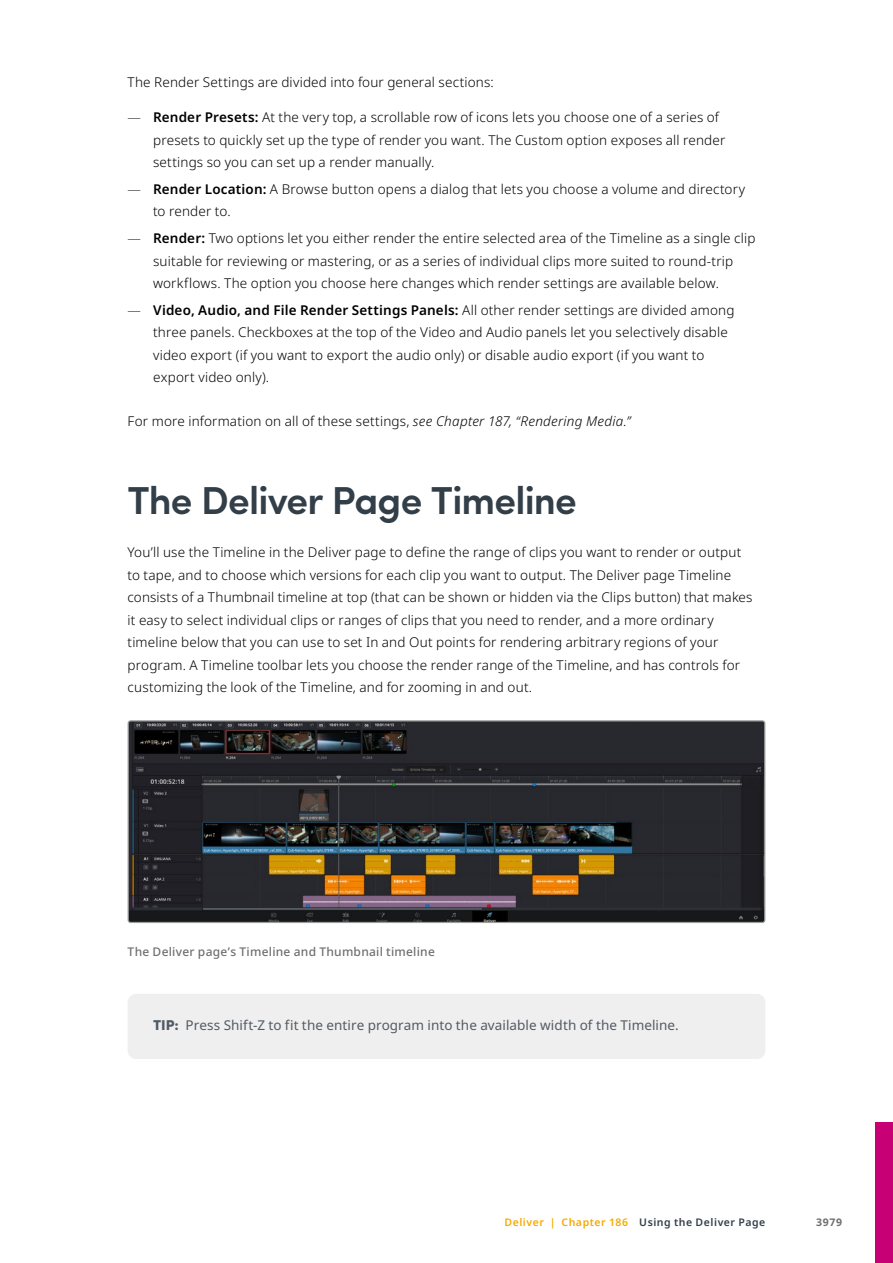
<style>
.page{position:relative;width:893px;height:1263px;background:#fff}
.page>*{position:absolute;margin:0;border:0;box-sizing:border-box;transform-origin:0 0}
.t1{font:600 39px "Sofia Pro";letter-spacing:-.02em;color:#323e48}
.t2{font:300 13.5px/22.5px "Noto Sans";letter-spacing:.01em;color:#000}
.t3{font:13.5px "Noto Sans";letter-spacing:.005em;color:#515b64}
.t4{font:500 12px "Noto Sans";letter-spacing:.02em;color:#706f6f}
.t5{font:600 10.5px "Noto Sans";letter-spacing:.05em;color:#323e48}
.t6{font:700 10.5px "Noto Sans";color:#706f6f}
.s1{font-weight:200}
.s2{font-weight:600}
.s3{font-style:italic}
.s4{font-family:"Sofia Pro";font-weight:900;font-size:14.25px}
.s5{color:#f6a900}
</style>
<div class="page">
<div style="left:128px;top:994px;width:637px;height:65px;background:#f0efef;border-radius:9px"></div>
<img style="left:130px;top:722px;width:633px;height:199px">
<div style="left:128px;top:720px;width:637px;height:203px;border:1px solid #9d9d9c;border-radius:2px"></div>
<div style="left:876px;top:1123px;width:17px;height:140px;background:#c70076"></div>
<p class="t2" style="left:128px;top:71px;width:368px">The Render Settings are divided into four general sections:</p>
<p class="t2" style="left:153px;top:106px;width:574px;text-indent:-26px"><span class="s1">—</span> <span class="s2">Render Presets:</span> At the very top, a scrollable row of icons lets you choose one of a series of presets to quickly set up the type of render you want. The Custom option exposes all render settings so you can set up a render manually.</p>
<p class="t2" style="left:153px;top:178px;width:594px;text-indent:-26px"><span class="s1">—</span> <span class="s2">Render Location:</span> A Browse button opens a dialog that lets you choose a volume and directory to render to.</p>
<p class="t2" style="left:153px;top:227px;width:604px;text-indent:-26px"><span class="s1">—</span> <span class="s2">Render:</span> Two options let you either render the entire selected area of the Timeline as a single clip suitable for reviewing or mastering, or as a series of individual clips more suited to round-trip workflows. The option you choose here changes which render settings are available below.</p>
<p class="t2" style="left:153px;top:299px;width:583px;text-indent:-26px"><span class="s1">—</span> <span class="s2">Video, Audio, and File Render Settings Panels:</span> All other render settings are divided among three panels. Checkboxes at the top of the Video and Audio panels let you selectively disable video export (if you want to export the audio only) or disable audio export (if you want to export video only).</p>
<p class="t2" style="left:128px;top:410px;width:505px">For more information on all of these settings, <span class="s3">see Chapter 187, “Rendering Media.”</span></p>
<h1 class="t1" style="left:128px;top:470px;width:451px">The Deliver Page Timeline</h1>
<p class="t2" style="left:128px;top:541px;width:626px">You’ll use the Timeline in the Deliver page to define the range of clips you want to render or output to tape, and to choose which versions for each clip you want to output. The Deliver page Timeline consists of a Thumbnail timeline at top (that can be shown or hidden via the Clips button) that makes it easy to select individual clips or ranges of clips that you need to render, and a more ordinary timeline below that you can use to set In and Out points for rendering arbitrary regions of your program. A Timeline toolbar lets you choose the render range of the Timeline, and has controls for customizing the look of the Timeline, and for zooming in and out.</p>
<p class="t4" style="left:128px;top:943px;width:309px">The Deliver page’s Timeline and Thumbnail timeline</p>
<p class="t3" style="left:153px;top:1015px;width:527px"><span class="s4">TIP:</span> Press Shift-Z to fit the entire program into the available width of the Timeline.</p>
<p class="t5" style="left:504px;top:1215px;width:263px"><span class="s5">Deliver | Chapter 186</span> Using the Deliver Page</p>
<p class="t6" style="left:816px;top:1215px;width:28px">3979</p>
</div>
